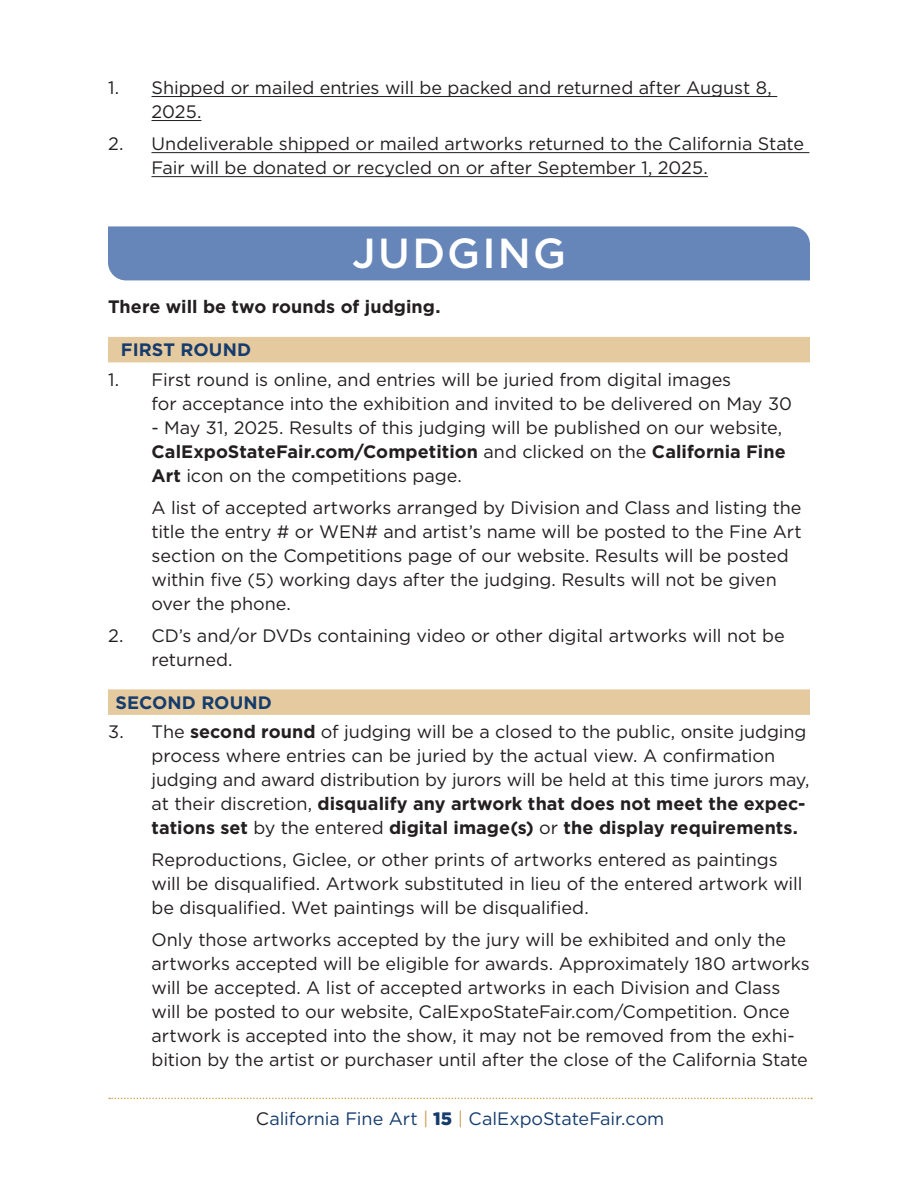
<style>
.page{position:relative;width:918px;height:1188px;background:#fff}
.page>*{position:absolute;margin:0;border:0;box-sizing:border-box;transform-origin:0 0}
.t1{font:500 42px "Gotham";letter-spacing:.055em;color:#fff}
.t2{font:18px/24px "Gotham";letter-spacing:-.005em;color:#231f20}
.t3{font:18px "Gotham";letter-spacing:-.005em;color:#163c6d}
.t4{font:700 18px "Gotham";letter-spacing:.005em;color:#231f20}
.t5{font:700 18px "Gotham";letter-spacing:.005em;color:#163c6d}
.s1{font-weight:700}
.s2{color:#231f20}
.s3{color:#cfa052}
.s4{font-weight:900}
</style>
<div class="page">
<svg style="left:109px;top:1098px;width:703px;height:1px"></svg>
<div style="left:108px;top:226px;width:702px;height:54px;background:#6685b8"></div>
<hr style="left:152px;top:96px;width:625px;height:1px;background:#231f20">
<hr style="left:152px;top:120px;width:49px;height:1px;background:#231f20">
<hr style="left:152px;top:152px;width:657px;height:1px;background:#231f20">
<hr style="left:152px;top:176px;width:556px;height:1px;background:#231f20">
<div style="left:108px;top:337px;width:702px;height:25px;background:#e6ca9f"></div>
<div style="left:108px;top:689px;width:702px;height:26px;background:#e6ca9f"></div>
<p class="t2" style="left:152px;top:75px;width:622px;text-indent:-44px">1. Shipped or mailed entries will be packed and returned after August 8,<br>2025.</p>
<p class="t2" style="left:152px;top:132px;width:654px;text-indent:-44px">2. Undeliverable shipped or mailed artworks returned to the California State<br>Fair will be donated or recycled on or after September 1, 2025.</p>
<h1 class="t1" style="left:352px;top:225px;width:215px">JUDGING</h1>
<p class="t4" style="left:108px;top:295px;width:334px">There will be two rounds of judging.</p>
<p class="t5" style="left:121px;top:338px;width:132px">FIRST ROUND</p>
<p class="t2" style="left:152px;top:367px;width:642px;text-indent:-44px">1. First round is online, and entries will be juried from digital images<br>for acceptance into the exhibition and invited to be delivered on May 30</p>
<p class="t2" style="left:152px;top:415px;width:636px">- May 31, 2025. Results of this judging will be published on our website,<br><span class="s1">CalExpoStateFair.com/Competition</span> and clicked on the <span class="s1">California Fine<br>Art</span> icon on the competitions page.</p>
<p class="t2" style="left:152px;top:495px;width:652px">A list of accepted artworks arranged by Division and Class and listing the title the entry # or WEN# and artist’s name will be posted to the Fine Art section on the Competitions page of our website. Results will be posted within five (5) working days after the judging. Results will not be given over the phone.</p>
<p class="t2" style="left:152px;top:623px;width:635px;text-indent:-44px">2. CD’s and/or DVDs containing video or other digital artworks will not be returned.</p>
<p class="t5" style="left:116px;top:690px;width:158px">SECOND ROUND</p>
<p class="t2" style="left:152px;top:719px;width:660px;text-indent:-44px">3. The <span class="s1">second round</span> of judging will be a closed to the public, onsite judging process where entries can be juried by the actual view. A confirmation judging and award distribution by jurors will be held at this time jurors may, at their discretion, <span class="s1">disqualify any artwork that does not meet the expec&shy;tations set</span> by the entered <span class="s1">digital image(s)</span> or <span class="s1">the display requirements.</span></p>
<p class="t2" style="left:152px;top:848px;width:652px">Reproductions, Giclee, or other prints of artworks entered as paintings will be disqualified. Artwork substituted in lieu of the entered artwork will be disqualified. Wet paintings will be disqualified.</p>
<p class="t2" style="left:152px;top:928px;width:660px">Only those artworks accepted by the jury will be exhibited and only the artworks accepted will be eligible for awards. Approximately 180 artworks will be accepted. A list of accepted artworks in each Division and Class will be posted to our website, CalExpoStateFair.com/Competition. Once artwork is accepted into the show, it may not be removed from the exhi&shy;bition by the artist or purchaser until after the close of the California State</p>
<p class="t3" style="left:256px;top:1109px;width:410px"><span class="s2">C</span>alifornia Fine Art <span class="s3">|</span> <span class="s4">15</span> <span class="s3">|</span> CalExpoStateFair.com</p>
</div>
